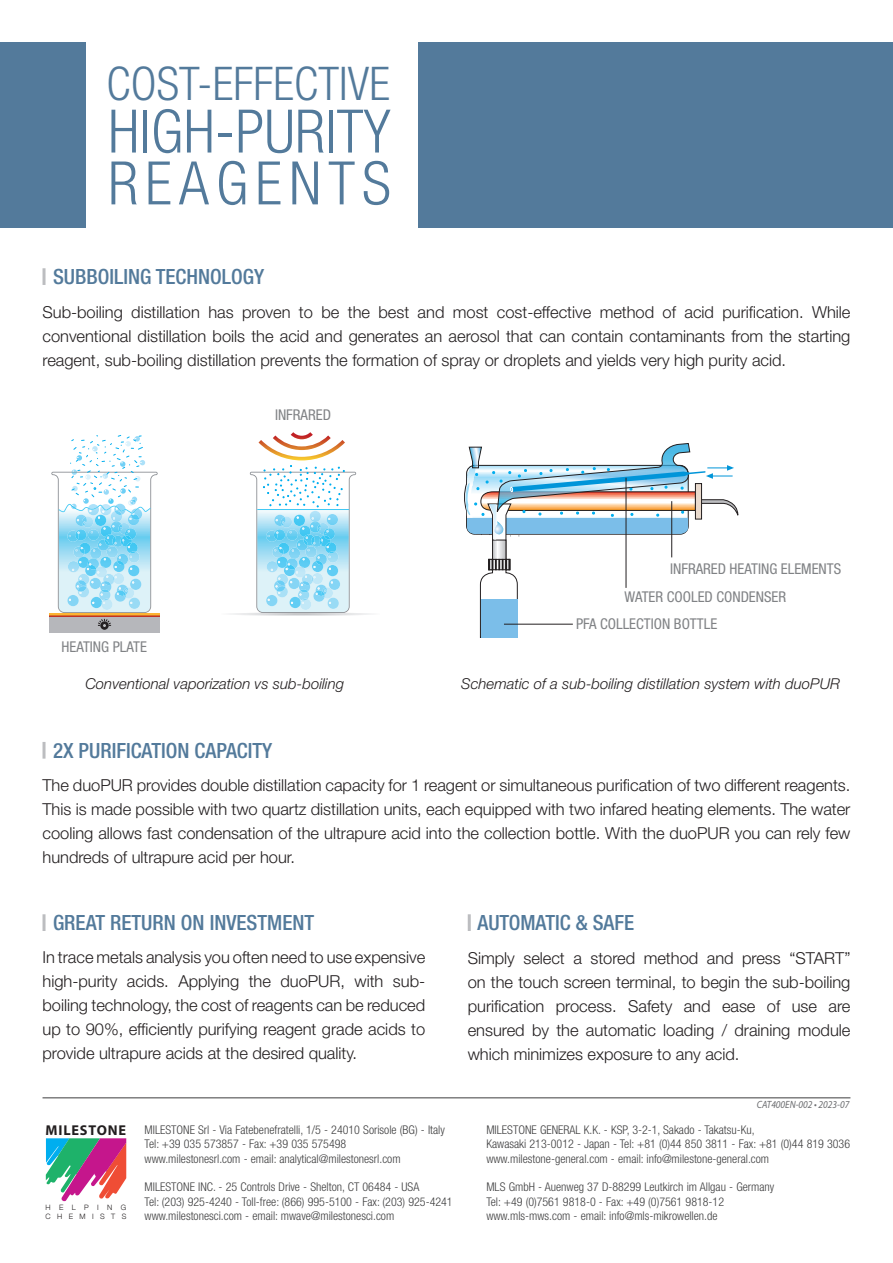
<style>
.page{position:relative;width:893px;height:1263px;background:#fff}
.page>*{position:absolute;margin:0;border:0;box-sizing:border-box;transform-origin:0 0}
.t1{font:300 condensed 60px/51.9px "Helvetica Neue LT Std";letter-spacing:.005em;color:#537a9b}
.t2{font:300 condensed 46.5px "Helvetica Neue LT Std";color:#537a9b}
.t3{font:500 condensed 21px "Helvetica Neue LT Std";color:#537a9b}
.t4{font:300 16.5px/24px "Helvetica Neue LT Std";color:#231f20;text-align:justify}
.t5{font:italic 300 15px "Helvetica Neue LT Std";color:#231f20}
.t6{font:condensed 14.85px "Helvetica Neue LT Std";color:#808285}
.t7{font:700 14.25px "Myriad Pro";letter-spacing:.06em;color:#231f20}
.t8{font:300 condensed 12px/14.4px "Helvetica Neue LT Std";color:#3e3e3f}
.t9{font:italic 10.5px "Myriad Pro";color:#6c6d70;scale:.9 1}
.t10{font:condensed 9px "Helvetica Neue LT Std";color:#231f20}
.t11{font:300 7.35px/8.9px "Helvetica Neue";letter-spacing:.875em;color:#231f20}
</style>
<div class="page">
<div style="left:419px;top:43px;width:474px;height:185px;background:#537a9b"></div>
<div style="left:0;top:43px;width:85px;height:185px;background:#537a9b"></div>
<svg style="left:46px;top:1138px;width:80px;height:64px"></svg>
<hr style="left:43px;top:1097px;width:807px;height:1px;background:#3e3e3f">
<hr style="left:43px;top:268px;width:3px;height:17px;background:#bcbdc0">
<hr style="left:43px;top:914px;width:3px;height:17px;background:#bcbdc0">
<hr style="left:468px;top:914px;width:3px;height:17px;background:#bcbdc0">
<hr style="left:43px;top:742px;width:3px;height:17px;background:#bcbdc0">
<svg style="left:464px;top:443px;width:274px;height:195px"></svg>
<hr style="left:671px;top:501px;width:1px;height:56px;background:#231f20">
<hr style="left:626px;top:478px;width:1px;height:110px;background:#231f20">
<hr style="left:504px;top:624px;width:69px;height:1px;background:#231f20">
<div style="left:50px;top:617px;width:110px;height:16px;background:#b6b7bb"></div>
<div style="left:101px;top:622px;width:7px;height:7px;border:1px solid #231f20;border-radius:50%"></div>
<svg style="left:51px;top:435px;width:107px;height:193px"></svg>
<svg style="left:231px;top:432px;width:139px;height:184px"></svg>
<h2 class="t2" style="left:107px;top:56px;width:285px">COST-EFFECTIVE</h2>
<h1 class="t1" style="left:108px;top:105px;width:284px">HIGH-PURITY<br>REAGENTS</h1>
<p class="t3" style="left:53px;top:264px;width:213px">SUBBOILING TECHNOLOGY</p>
<p class="t4" style="left:43px;top:300px;width:809px">Sub-boiling distillation has proven to be the best and most cost-effective method of acid purification. While conventional distillation boils the acid and generates an aerosol that can contain contaminants from the starting reagent, sub-boiling distillation prevents the formation of spray or droplets and yields very high purity acid.</p>
<p class="t6" style="left:62px;top:637px;width:87px">HEATING PLATE</p>
<p class="t10" style="left:56px;top:639px;width:53px">HEATING PLATE</p>
<p class="t10" style="left:79px;top:639px;width:53px">HEATING PLATE</p>
<p class="t6" style="left:275px;top:406px;width:57px">INFRARED</p>
<p class="t10" style="left:285px;top:414px;width:35px">INFRARED</p>
<p class="t10" style="left:308px;top:414px;width:35px">INFRARED</p>
<p class="t6" style="left:670px;top:560px;width:173px">INFRARED HEATING ELEMENTS</p>
<p class="t6" style="left:625px;top:588px;width:163px">WATER COOLED CONDENSER</p>
<p class="t6" style="left:576px;top:614px;width:143px">PFA COLLECTION BOTTLE</p>
<p class="t5" style="left:85px;top:674px;width:260px">Conventional vaporization vs sub-boiling</p>
<p class="t5" style="left:461px;top:674px;width:380px">Schematic of a sub-boiling distillation system with duoPUR</p>
<p class="t3" style="left:53px;top:738px;width:221px">2X PURIFICATION CAPACITY</p>
<p class="t4" style="left:43px;top:773px;width:809px">The duoPUR provides double distillation capacity for 1 reagent or simultaneous purification of two different reagents.<br>This is made possible with two quartz distillation units, each equipped with two infared heating elements. The water cooling allows fast condensation of the ultrapure acid into the collection bottle. With the duoPUR you can rely few hundreds of ultrapure acid per hour.</p>
<p class="t3" style="left:53px;top:910px;width:263px">GREAT RETURN ON INVESTMENT</p>
<p class="t4" style="left:43px;top:945px;width:384px">In trace metals analysis you often need to use expensive high-purity acids. Applying the duoPUR, with sub&shy;boiling technology, the cost of reagents can be reduced up to 90%, efficiently purifying reagent grade acids to provide ultrapure acids at the desired quality.</p>
<p class="t7" style="left:46px;top:1121px;width:82px">MILESTONE</p>
<p class="t8" style="left:145px;top:1122px;width:302px">MILESTONE Srl - Via Fatebenefratelli, 1/5 - 24010 Sorisole (BG) - Italy<br>Tel: +39 035 573857 - Fax: +39 035 575498 www.milestonesrl.com - email: analytical@milestonesrl.com</p>
<p class="t8" style="left:145px;top:1180px;width:310px">MILESTONE INC. - 25 Controls Drive - Shelton, CT 06484 - USA<br>Tel: (203) 925-4240 - Toll-free: (866) 995-5100 - Fax: (203) 925-4241 www.milestonesci.com - email: mwave@milestonesci.com</p>
<p class="t11" style="left:45px;top:1203px;width:83px">HELPING<br>CHEMISTS</p>
<p class="t3" style="left:477px;top:910px;width:158px">AUTOMATIC &amp; SAFE</p>
<p class="t4" style="left:468px;top:946px;width:384px">Simply select a stored method and press “START” on the touch screen terminal, to begin the sub-boiling purification process. Safety and ease of use are ensured by the automatic loading / draining module which minimizes exposure to any acid.</p>
<p class="t9" style="left:757px;top:1098px;width:104px">CAT400EN-002 • 2023-07</p>
<p class="t8" style="left:486px;top:1122px;width:365px">MILESTONE GENERAL K.K. - KSP, 3-2-1, Sakado - Takatsu-Ku,<br>Kawasaki 213-0012 - Japan - Tel: +81 (0)44 850 3811 - Fax: +81 (0)44 819 3036 www.milestone-general.com - email: info@milestone-general.com</p>
<p class="t8" style="left:486px;top:1180px;width:289px">MLS GmbH - Auenweg 37 D-88299 Leutkirch im Allgau - Germany<br>Tel: +49 (0)7561 9818-0 - Fax: +49 (0)7561 9818-12 www.mls-mws.com - email: info@mls-mikrowellen.de</p>
</div>
